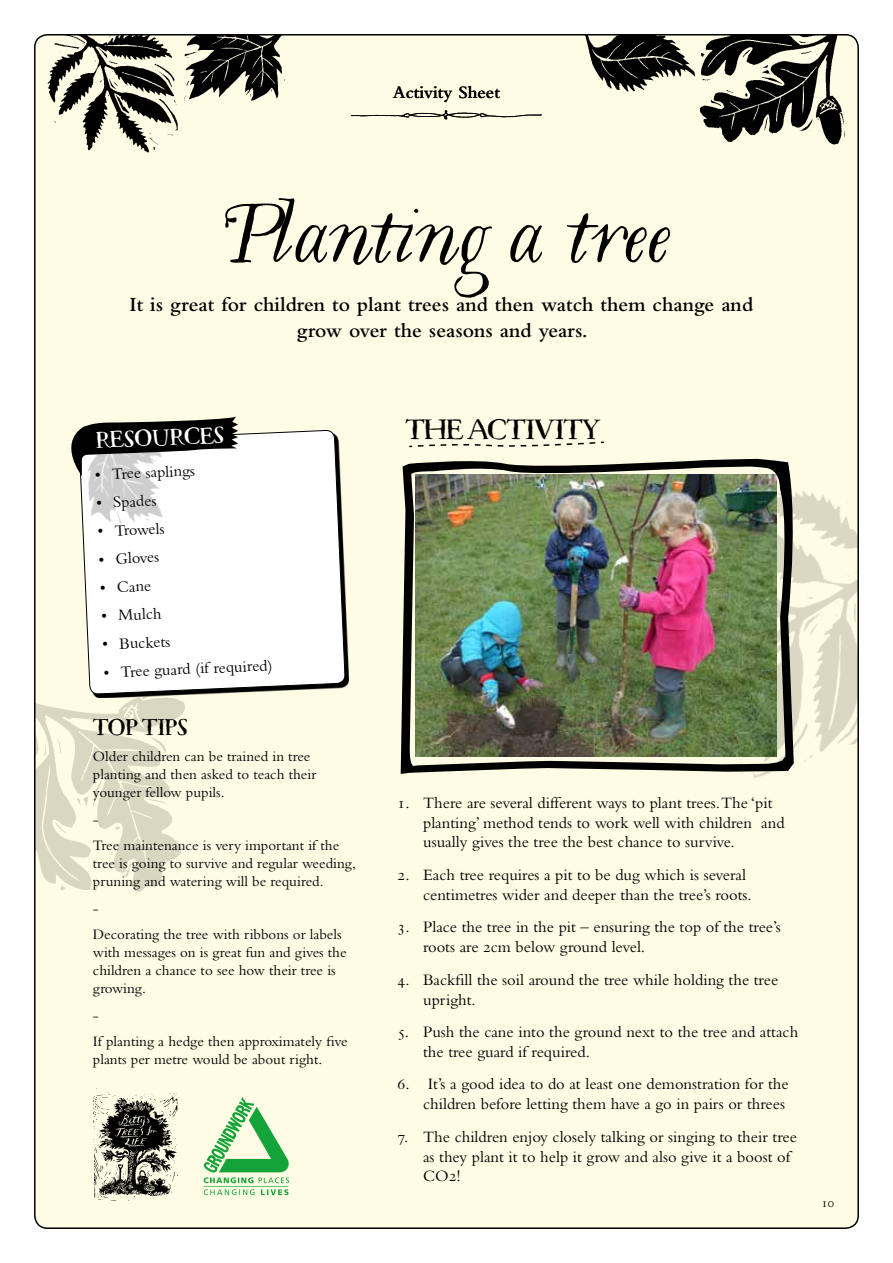
<style>
.page{position:relative;width:893px;height:1263px;background:#fff}
.page>*{position:absolute;margin:0;border:0;box-sizing:border-box;transform-origin:0 0}
.t1{font:126px "Woolen";letter-spacing:-.04em;color:#000}
.t2{font:700 29.4px "Macarons";letter-spacing:-.025em;color:#000}
.t3{font:700 24px "Macarons";color:#fff}
.t4{font:700 24px "Macarons";letter-spacing:-.025em;color:#000}
.t5{font:600 21px/25.2px "Bembo NT";color:#000;text-align:center}
.t6{font:600 18px "Bembo NT";color:#000}
.t7{font:16.5px/19.8px "Bembo NT";color:#000}
.t8{font:15px/18px "Bembo NT";color:#000}
.t9{font:13.5px "Bembo NT";color:#000}
</style>
<div class="page">
<div style="left:35px;top:35px;width:823px;height:1193px;background:#fffce5;border-radius:13px"></div>
<img style="left:753px;top:472px;width:106px;height:311px">
<img style="left:182px;top:34px;width:109px;height:68px">
<img style="left:43px;top:34px;width:138px;height:119px">
<img style="left:698px;top:34px;width:150px;height:111px">
<img style="left:34px;top:688px;width:148px;height:213px">
<img style="left:575px;top:34px;width:123px;height:58px">
<img style="left:93px;top:1088px;width:85px;height:113px">
<img style="left:203px;top:1097px;width:86px;height:86px">
<img style="left:401px;top:458px;width:397px;height:316px">
<svg style="left:351px;top:110px;width:191px;height:9px"></svg>
<svg style="left:79px;top:430px;width:266px;height:290px;background:#f4f4f0"></svg>
<img style="left:84px;top:476px;width:81px;height:49px">
<svg style="left:71px;top:417px;width:167px;height:59px;background:#787775"></svg>
<svg style="left:409px;top:441px;width:195px;height:7px"></svg>
<p class="t6" style="left:393px;top:82px;width:109px">Activity Sheet</p>
<h1 class="t1" style="left:219px;top:177px;width:457px">Planting a tree</h1>
<p class="t5" style="left:129px;top:292px;width:625px">It is great for children to plant trees and then watch them change and grow over the seasons and years.</p>
<h3 class="t3" style="left:95px;top:425px;width:130px;rotate:-2deg">RESOUR CES</h3>
<h2 class="t2" style="left:405px;top:411px;width:196px">THE ACTIVITY</h2>
<p class="t7" style="left:95px;top:464px;width:102px;rotate:-2deg">• Tree saplings</p>
<p class="t7" style="left:96px;top:492px;width:62px;rotate:-2deg">• Spades</p>
<p class="t7" style="left:97px;top:521px;width:69px;rotate:-2deg">• Trowels</p>
<p class="t7" style="left:98px;top:549px;width:62px;rotate:-2deg">• Gloves</p>
<p class="t7" style="left:100px;top:577px;width:53px;rotate:-2deg">• Cane</p>
<p class="t7" style="left:101px;top:605px;width:62px;rotate:-2deg">• Mulch</p>
<p class="t7" style="left:102px;top:634px;width:69px;rotate:-2deg">• Buckets</p>
<p class="t7" style="left:103px;top:661px;width:171px;rotate:-2deg">• Tree guard (if required)</p>
<h3 class="t4" style="left:93px;top:712px;width:97px">TOP TIPS</h3>
<p class="t8" style="left:93px;top:747px;width:225px">Older children can be trained in tree planting and then asked to teach their younger fellow pupils.</p>
<p class="t8" style="left:93px;top:805px;width:248px;line-height:26.5px">-<br>Tree maintenance is very important if the</p>
<p class="t8" style="left:93px;top:854px;width:264px">tree is going to survive and regular weeding, pruning and watering will be required.</p>
<p class="t8" style="left:93px;top:894px;width:250px;line-height:26.5px">-<br>Decorating the tree with ribbons or labels</p>
<p class="t8" style="left:93px;top:943px;width:255px">with messages on is great fun and gives the children a chance to see how their tree is growing.</p>
<p class="t8" style="left:93px;top:1001px;width:256px;line-height:26.5px">-<br>If planting a hedge then approximately five</p>
<p class="t8" style="left:93px;top:1050px;width:231px">plants per metre would be about right.</p>
<p class="t7" style="left:423px;top:792px;width:363px;text-indent:-26px">1. There are several different ways to plant trees.The ‘pit planting’ method tends to work well with children and usually gives the tree the best chance to survive.</p>
<p class="t7" style="left:423px;top:865px;width:330px;text-indent:-26px">2. Each tree requires a pit to be dug which is several centimetres wider and deeper than the tree’s roots.</p>
<p class="t7" style="left:423px;top:917px;width:359px;text-indent:-26px">3. Place the tree in the pit – ensuring the top of the tree’s roots are 2cm below ground level.</p>
<p class="t7" style="left:423px;top:969px;width:357px;text-indent:-26px">4. Backfill the soil around the tree while holding the tree upright.</p>
<p class="t7" style="left:423px;top:1022px;width:377px;text-indent:-26px">5. Push the cane into the ground next to the tree and attach the tree guard if required.</p>
<p class="t7" style="left:398px;top:1074px;width:393px;text-align:right">6. It’s a good idea to do at least one demonstration for the children before letting them have a go in pairs or threes</p>
<p class="t7" style="left:423px;top:1126px;width:375px;text-indent:-26px">7. The children enjoy closely talking or singing to their tree as they plant it to help it grow and also give it a boost of<br>CO2!</p>
<p class="t9" style="left:821px;top:1195px;width:14px">10</p>
</div>
